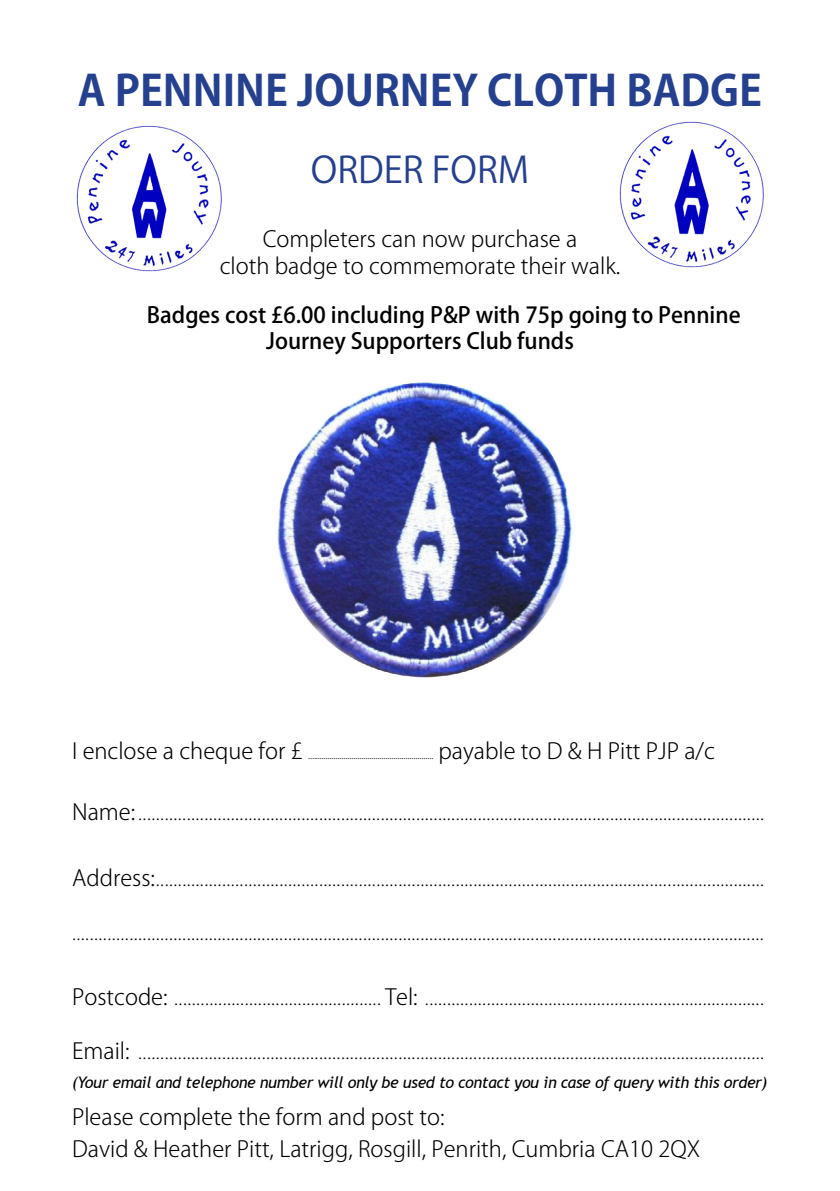
<style>
.page{position:relative;width:840px;height:1191px;background:#fff}
.page>*{position:absolute;margin:0;border:0;box-sizing:border-box;transform-origin:0 0}
.t1{font:700 42px "Koz Go Pr 6 N";color:#25408f}
.t2{font:36px "Koz Go Pr 6 N";color:#25408f}
.t3{font:300 22px/26.4px "Koz Go Pr 6 N";color:#000;text-align:center}
.t4{font:500 22px/26.4px "Koz Go Pr 6 N";color:#000}
.t5{font:italic 16px "Trebuchet MS";letter-spacing:-.02em;color:#000}
.t6{font:12px "Trebuchet MS";color:#000}
.t7{font:300 10px "Koz Go Pr 6 N";color:#000}
.s1{font-size:22px}
.s2{font-family:"Koz Go Pr 6 N";font-weight:300;font-size:22px}
</style>
<div class="page">
<img style="left:76px;top:125px;width:146px;height:147px">
<img style="left:619px;top:121px;width:145px;height:147px">
<img style="left:277px;top:382px;width:296px;height:296px">
<h1 class="t1" style="left:78px;top:67px;width:685px">A PENNINE JOURNEY CLOTH BADGE</h1>
<h2 class="t2" style="left:311px;top:150px;width:219px">ORDER FORM</h2>
<h3 class="t3" style="left:219px;top:226px;width:402px">Completers can now purchase a<br>cloth badge to commemorate their walk.</h3>
<h3 class="t4" style="left:266px;top:302px;width:475px;text-indent:-119px">Badges cost £6.00 including P&amp;P with 75p going to Pennine<br>Journey Supporters Club funds</h3>
<p class="t7" style="left:72px;top:750px;width:644px"><span class="s1">I enclose a cheque for £</span> ............................................................... <span class="s1">payable to D &amp; H Pitt PJP a/c</span></p>
<p class="t6" style="left:72px;top:808px;width:693px"><span class="s2">Name:</span> ..............................................................................................................................................</p>
<p class="t6" style="left:72px;top:874px;width:693px"><span class="s2">Address:</span>..........................................................................................................................................</p>
<p class="t6" style="left:72px;top:927px;width:693px">.............................................................................................................................................................</p>
<p class="t6" style="left:72px;top:993px;width:693px"><span class="s2">Postcode:</span> ............................................... <span class="s2">Tel:</span> .............................................................................</p>
<p class="t6" style="left:72px;top:1047px;width:693px"><span class="s2">Email:</span> ..............................................................................................................................................</p>
<h3 class="t5" style="left:72px;top:1072px;width:696px">(Your email and telephone number will only be used to contact you in case of query with this order)</h3>
<h3 class="t3" style="left:72px;top:1101px;width:629px;line-height:32px;text-align:left">Please complete the form and post to:<br>David &amp; Heather Pitt, Latrigg, Rosgill, Penrith, Cumbria CA10 2QX</h3>
</div>
